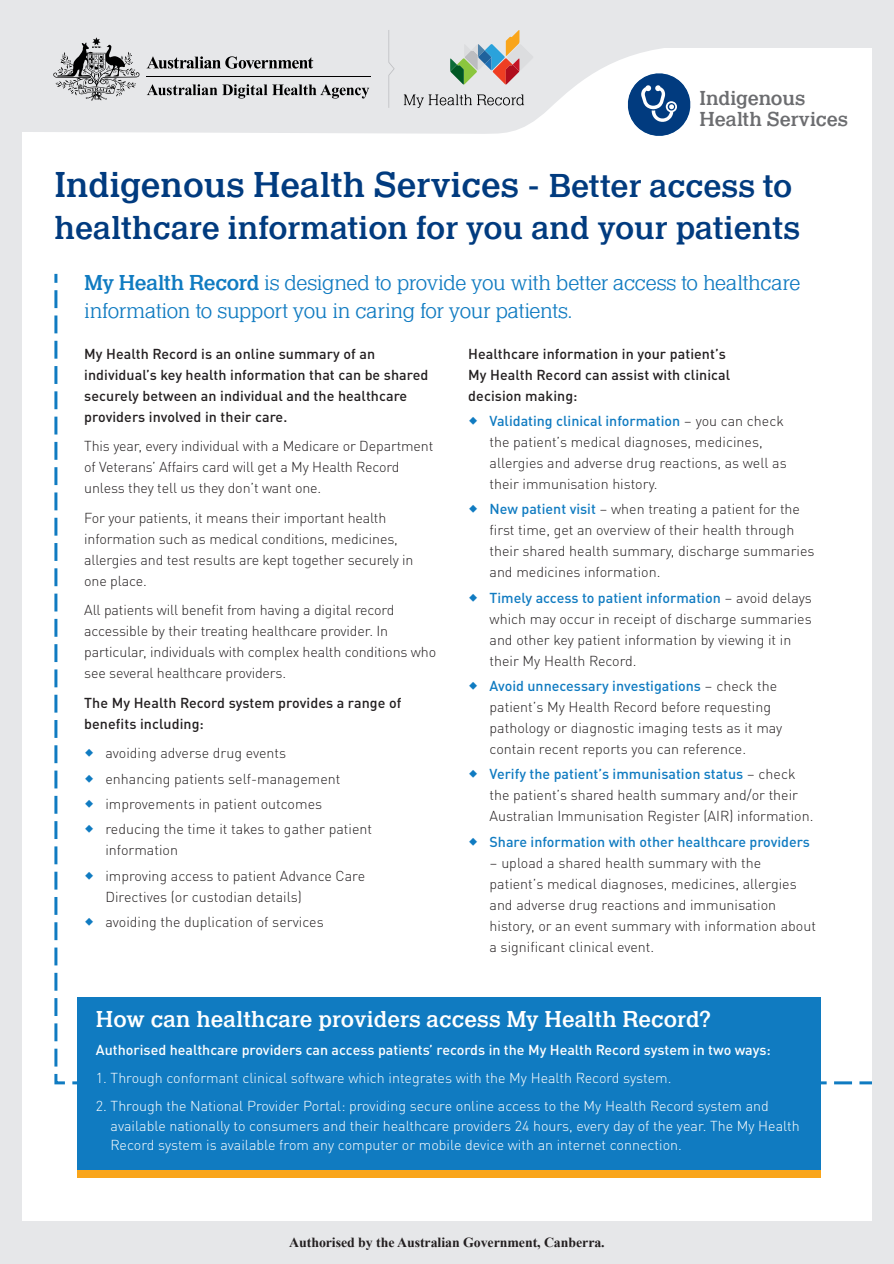
<style>
.page{position:relative;width:894px;height:1264px;background:#fff}
.page>*{position:absolute;margin:0;border:0;box-sizing:border-box;transform-origin:0 0}
.t1{font:500 37.5px "Quint URW";color:#013b7f}
.t2{font:500 34.5px "Quint URW";color:#013b7f}
._03__BODY_COPY{font:500 24px "Quint URW";letter-spacing:.005em;color:#fff}
._1__Heading_A{font:300 22.5px/28.5px "Quint URW";letter-spacing:-.02em;color:#107bc1}
._1__Heading_B{font:500 21.15px/21.1px "Quint URW";letter-spacing:-.005em;color:#6c6d70}
.Bullet{font:300 14.25px/21px "DIN Pro";color:#231f20}
.Bullet-2{font:300 14.25px/19.5px "DIN Pro";color:#fff}
._03__BODY_COPY-2{font:500 14.25px/21px "DIN Pro";letter-spacing:.005em;color:#231f20}
.Bullet-3{font:500 14.25px "DIN Pro";color:#fff}
.t3{font:500 14.25px "DIN Pro";color:#107bc1}
._03__BODY_COPY-3{font:700 13.8px "Times New Roman";letter-spacing:-.005em;color:#231f20}
.s1{font-size:34.5px}
.s2{font-weight:500}
.s3{font-weight:500;color:#107bc1}
</style>
<div class="page">
<div style="left:77px;top:997px;width:743px;height:172px;background:#107bc1"></div>
<div style="left:0;top:0;width:893px;height:48px;background:#e6e7e9"></div>
<svg style="left:21px;top:48px;width:641px;height:88px;fill:#e6e7e9"></svg>
<svg style="left:147px;top:84px;width:222px;height:14px;background:#a4a5a6"></svg>
<svg style="left:147px;top:56px;width:166px;height:13px;background:#99999b"></svg>
<svg style="left:53px;top:37px;width:86px;height:64px"></svg>
<hr style="left:147px;top:76px;width:224px;height:1px;background:#000">
<svg style="left:388px;top:30px;width:6px;height:78px"></svg>
<svg style="left:450px;top:30px;width:83px;height:55px"></svg>
<svg style="left:404px;top:94px;width:120px;height:14px;background:#babbbc"></svg>
<svg style="left:624px;top:70px;width:67px;height:66px"></svg>
<div style="left:0;top:0;width:21px;height:1242px;background:#e6e7e9"></div>
<div style="left:872px;top:0;width:21px;height:1245px;background:#e6e7e9"></div>
<div style="left:77px;top:1169px;width:743px;height:8px;background:#f9a51b"></div>
<div style="left:0;top:1220px;width:893px;height:43px;background:#e6e7e9"></div>
<p class="_1__Heading_B" style="left:699px;top:88px;width:150px">Indigenous<br>Health Services</p>
<p class="t1" style="left:54px;top:162px;width:739px">Indigenous Health Services - <span class="s1">Better access to</span></p>
<p class="t2" style="left:54px;top:207px;width:747px">healthcare information for you and your patients</p>
<p class="_1__Heading_A" style="left:84px;top:268px;width:717px"><span class="s2">My Health Record</span> is designed to provide you with better access to healthcare information to support you in caring for your patients.</p>
<p class="_03__BODY_COPY-2" style="left:468px;top:342px;width:263px">Healthcare information in your patient’s<br>My Health Record can assist with clinical decision making:</p>
<p class="Bullet" style="left:489px;top:409px;width:299px"><span class="s3">Validating clinical information</span> – you can check the patient’s medical diagnoses, medicines, allergies and adverse drug reactions, as well as their immunisation history.</p>
<p class="Bullet" style="left:489px;top:497px;width:326px"><span class="s3">New patient visit</span> – when treating a patient for the first time, get an overview of their health through their shared health summary, discharge summaries and medicines information.</p>
<p class="Bullet" style="left:489px;top:586px;width:323px"><span class="s3">Timely access to patient information</span> – avoid delays which may occur in receipt of discharge summaries and other key patient information by viewing it in their My Health Record.</p>
<p class="Bullet" style="left:489px;top:674px;width:294px"><span class="s3">Avoid unnecessary investigations</span> – check the patient’s My Health Record before requesting pathology or diagnostic imaging tests as it may contain recent reports you can reference.</p>
<p class="Bullet" style="left:489px;top:762px;width:325px"><span class="s3">Verify the patient’s immunisation status</span> – check the patient’s shared health summary and/or their<br>Australian Immunisation Register (AIR) information.</p>
<p class="t3" style="left:489px;top:830px;width:322px">Share information with other healthcare providers</p>
<p class="Bullet" style="left:489px;top:850px;width:328px">– upload a shared health summary with the patient’s medical diagnoses, medicines, allergies and adverse drug reactions and immunisation history, or an event summary with information about a significant clinical event.</p>
<p class="_03__BODY_COPY-2" style="left:84px;top:342px;width:345px">My Health Record is an online summary of an individual’s key health information that can be shared securely between an individual and the healthcare providers involved in their care.</p>
<p class="Bullet" style="left:84px;top:434px;width:350px">This year, every individual with a Medicare or Department of Veterans’ Affairs card will get a My Health Record unless they tell us they don’t want one.</p>
<p class="Bullet" style="left:84px;top:506px;width:331px">For your patients, it means their important health information such as medical conditions, medicines, allergies and test results are kept together securely in one place.</p>
<p class="Bullet" style="left:84px;top:598px;width:353px">All patients will benefit from having a digital record accessible by their treating healthcare provider. In particular, individuals with complex health conditions who see several healthcare providers.</p>
<p class="_03__BODY_COPY-2" style="left:84px;top:691px;width:319px">The My Health Record system provides a range of benefits including:</p>
<p class="Bullet" style="left:105px;top:741px;width:182px">avoiding adverse drug events</p>
<p class="Bullet" style="left:105px;top:767px;width:236px">enhancing patients self-management</p>
<p class="Bullet" style="left:105px;top:792px;width:218px">improvements in patient outcomes</p>
<p class="Bullet" style="left:105px;top:817px;width:268px">reducing the time it takes to gather patient information</p>
<p class="Bullet" style="left:105px;top:863px;width:261px">improving access to patient Advance Care<br>Directives (or custodian details)</p>
<p class="Bullet" style="left:105px;top:910px;width:220px">avoiding the duplication of services</p>
<p class="_03__BODY_COPY" style="left:96px;top:1004px;width:616px">How can healthcare providers access My Health Record?</p>
<p class="Bullet-3" style="left:96px;top:1038px;width:676px">Authorised healthcare providers can access patients’ records in the My Health Record system in two ways:</p>
<p class="Bullet-2" style="left:96px;top:1067px;width:577px">1. Through conformant clinical software which integrates with the My Health Record system.</p>
<p class="Bullet-2" style="left:111px;top:1095px;width:690px;text-indent:-15px">2. Through the National Provider Portal: providing secure online access to the My Health Record system and available nationally to consumers and their healthcare providers 24 hours, every day of the year. The My Health<br>Record system is available from any computer or mobile device with an internet connection.</p>
<p class="_03__BODY_COPY-3" style="left:289px;top:1232px;width:317px">Authorised by the Australian Government, Canberra.</p>
</div>
